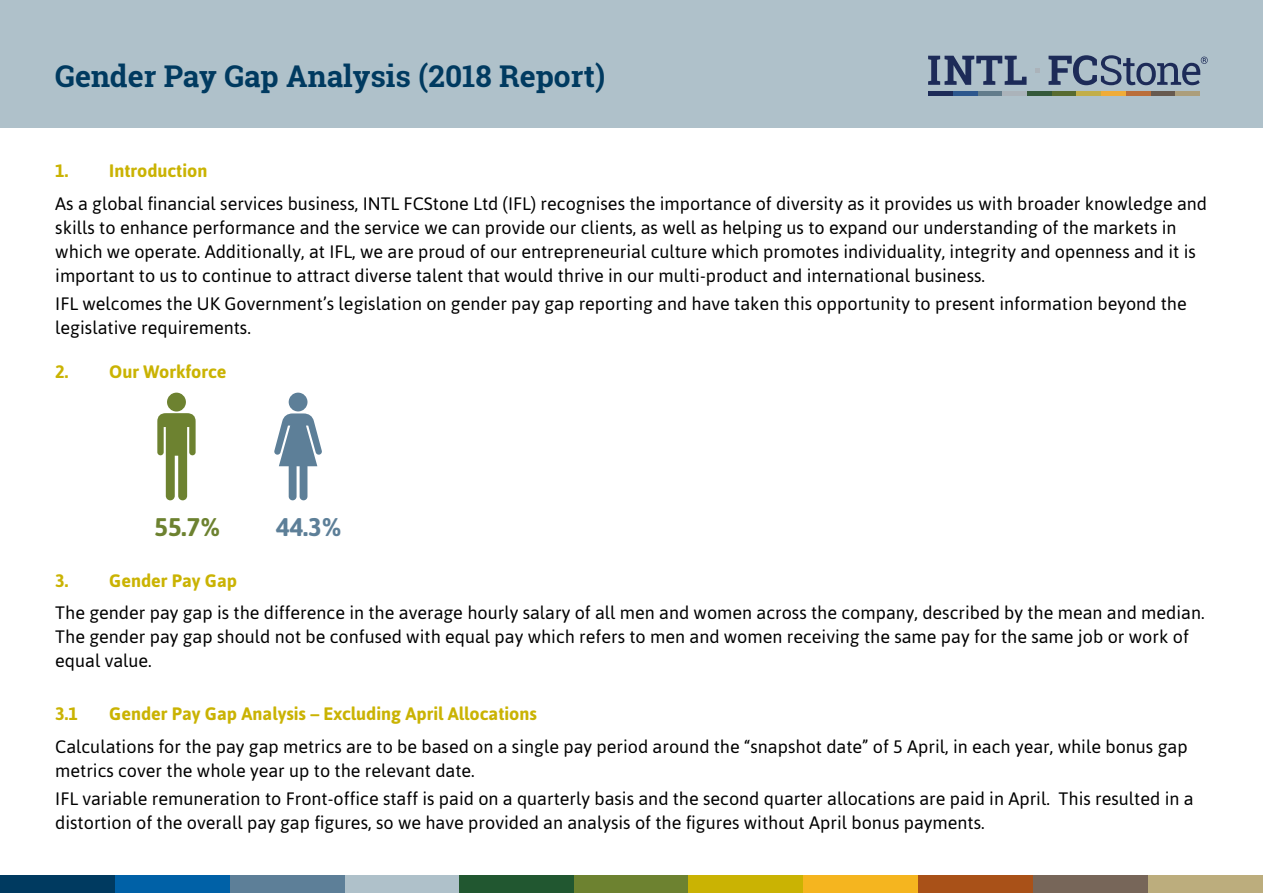
<style>
.page{position:relative;width:1263px;height:893px;background:#fff}
.page>*{position:absolute;margin:0;border:0;box-sizing:border-box;transform-origin:0 0}
.t1{font:700 30px "Roboto Slab";color:#003a60}
.t2{font:700 25.5px "Asap";color:#6d8230}
.t3{font:700 25.5px "Asap";color:#5d7f98}
.t4{font:18px/24px "Asap";color:#000}
.t5{font:700 18px "Asap";color:#cab303}
</style>
<div class="page">
<div style="left:230px;top:875px;width:115px;height:18px;background:#5d7f98"></div>
<div style="left:345px;top:875px;width:115px;height:18px;background:#afc1ca"></div>
<div style="left:460px;top:875px;width:114px;height:18px;background:#215730"></div>
<div style="left:0;top:875px;width:115px;height:18px;background:#003a60"></div>
<div style="left:115px;top:875px;width:115px;height:18px;background:#0061a7"></div>
<div style="left:574px;top:875px;width:114px;height:18px;background:#6d8230"></div>
<div style="left:688px;top:875px;width:115px;height:18px;background:#cab303"></div>
<div style="left:803px;top:875px;width:115px;height:18px;background:#f5b51f"></div>
<div style="left:918px;top:875px;width:115px;height:18px;background:#a95118"></div>
<div style="left:1033px;top:875px;width:115px;height:18px;background:#776659"></div>
<div style="left:1148px;top:875px;width:115px;height:18px;background:#bcad7d"></div>
<div style="left:0;top:0;width:1263px;height:128px;background:#afc1ca"></div>
<svg style="left:928px;top:56px;width:98px;height:29px"></svg>
<svg style="left:1048px;top:55px;width:160px;height:30px"></svg>
<hr style="left:978px;top:92px;width:24px;height:4px;background:#627c8b">
<hr style="left:1002px;top:92px;width:25px;height:4px;background:#abb3ba">
<hr style="left:1027px;top:92px;width:25px;height:4px;background:#345839">
<hr style="left:928px;top:92px;width:25px;height:4px;background:#1d2b58">
<hr style="left:953px;top:92px;width:25px;height:4px;background:#2d578d">
<hr style="left:1052px;top:92px;width:24px;height:4px;background:#586b30">
<hr style="left:1076px;top:92px;width:25px;height:4px;background:#c2ae48">
<hr style="left:1101px;top:92px;width:25px;height:4px;background:#f0ac38">
<hr style="left:1126px;top:92px;width:25px;height:4px;background:#ba6e3a">
<hr style="left:1151px;top:92px;width:24px;height:4px;background:#675a4f">
<hr style="left:1175px;top:92px;width:25px;height:4px;background:#ac9e7b">
<svg style="left:1035px;top:68px;width:4px;height:5px"></svg>
<svg style="left:157px;top:413px;width:39px;height:87px"></svg>
<div style="left:167px;top:393px;width:19px;height:18px;background:#6d8230;border-radius:50%"></div>
<svg style="left:274px;top:413px;width:48px;height:87px"></svg>
<div style="left:289px;top:393px;width:18px;height:18px;background:#5d7f98;border-radius:50%"></div>
<h1 class="t1" style="left:55px;top:55px;width:552px">Gender Pay Gap Analysis (2018 Report)</h1>
<p class="t5" style="left:55px;top:159px;width:154px">1. Introduction</p>
<p class="t4" style="left:55px;top:191px;width:1153px">As a global financial services business, INTL FCStone Ltd (IFL) recognises the importance of diversity as it provides us with broader knowledge and skills to enhance performance and the service we can provide our clients, as well as helping us to expand our understanding of the markets in which we operate. Additionally, at IFL, we are proud of our entrepreneurial culture which promotes individuality, integrity and openness and it is important to us to continue to attract diverse talent that would thrive in our multi-product and international business.</p>
<p class="t4" style="left:55px;top:291px;width:1133px">IFL welcomes the UK Government’s legislation on gender pay gap reporting and have taken this opportunity to present information beyond the legislative requirements.</p>
<p class="t5" style="left:55px;top:359px;width:173px">2. Our Workforce</p>
<h2 class="t2" style="left:154px;top:510px;width:67px">55.7%</h2>
<h2 class="t3" style="left:276px;top:510px;width:67px">44.3%</h2>
<p class="t5" style="left:55px;top:568px;width:183px">3. Gender Pay Gap</p>
<p class="t4" style="left:55px;top:600px;width:1151px">The gender pay gap is the difference in the average hourly salary of all men and women across the company, described by the mean and median.<br>The gender pay gap should not be confused with equal pay which refers to men and women receiving the same pay for the same job or work of equal value.</p>
<p class="t5" style="left:55px;top:702px;width:24px">3.1</p>
<p class="t5" style="left:109px;top:702px;width:429px">Gender Pay Gap Analysis – Excluding April Allocations</p>
<p class="t4" style="left:55px;top:733px;width:1134px">Calculations for the pay gap metrics are to be based on a single pay period around the “snapshot date” of 5 April, in each year, while bonus gap metrics cover the whole year up to the relevant date.</p>
<p class="t4" style="left:55px;top:786px;width:1140px">IFL variable remuneration to Front-office staff is paid on a quarterly basis and the second quarter allocations are paid in April. This resulted in a distortion of the overall pay gap figures, so we have provided an analysis of the figures without April bonus payments.</p>
</div>
